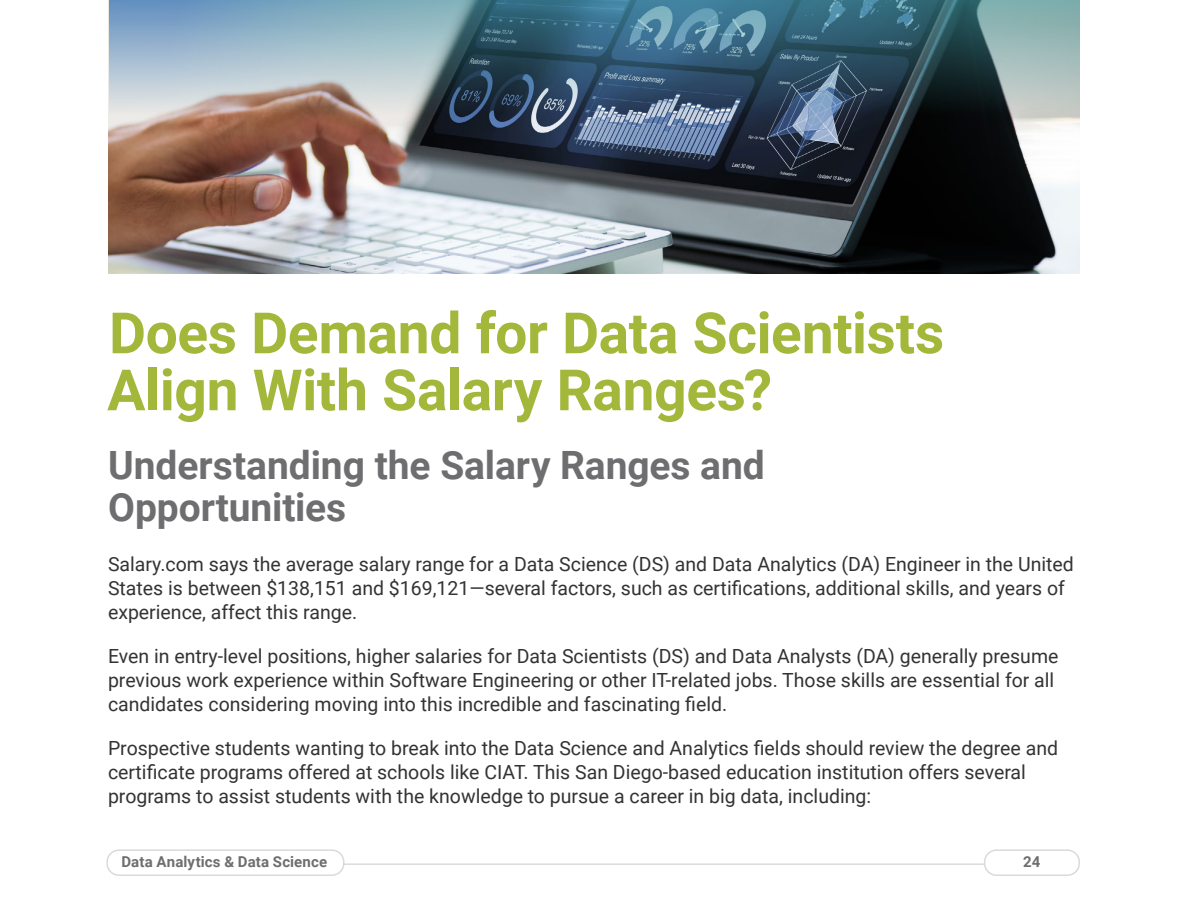
<style>
.page{position:relative;width:1188px;height:918px;background:#fff}
.page>*{position:absolute;margin:0;border:0;box-sizing:border-box;transform-origin:0 0}
.t1{font:700 57px/57px "Roboto";letter-spacing:-.005em;color:#a3b73a}
.t2{font:700 39px/42px "Roboto";color:#6e6d70}
.t3{font:19.5px/24px "Roboto";color:#333}
.t4{font:700 15px "Roboto";letter-spacing:.01em;color:#6e6d70}
</style>
<div class="page">
<div style="left:106px;top:849px;width:239px;height:27px;border:2px solid #cacacb;border-radius:12px"></div>
<div style="left:984px;top:849px;width:96px;height:27px;border:2px solid #cacacb;border-radius:12px"></div>
<hr style="left:343px;top:863px;width:641px;height:2px;background:#cacacb">
<img style="left:108px;top:0;width:972px;height:273px">
<img style="left:109px;top:0;width:971px;height:114px">
<p class="t1" style="left:107px;top:302px;width:839px">Does Demand for Data Scientists<br>Align With Salary Ranges?</p>
<p class="t2" style="left:108px;top:443px;width:658px">Understanding the Salary Ranges and<br>Opportunities</p>
<p class="t3" style="left:108px;top:551px;width:967px">Salary.com says the average salary range for a Data Science (DS) and Data Analytics (DA) Engineer in the United<br>States is between $138,151 and $169,121—several factors, such as certifications, additional skills, and years of experience, affect this range.</p>
<p class="t3" style="left:108px;top:643px;width:952px">Even in entry-level positions, higher salaries for Data Scientists (DS) and Data Analysts (DA) generally presume previous work experience within Software Engineering or other IT-related jobs. Those skills are essential for all candidates considering moving into this incredible and fascinating field.</p>
<p class="t3" style="left:108px;top:736px;width:952px">Prospective students wanting to break into the Data Science and Analytics fields should review the degree and certificate programs offered at schools like CIAT. This San Diego-based education institution offers several programs to assist students with the knowledge to pursue a career in big data, including:</p>
<p class="t4" style="left:121px;top:851px;width:207px">Data Analytics &amp; Data Science</p>
<p class="t4" style="left:1023px;top:851px;width:19px">24</p>
</div>
